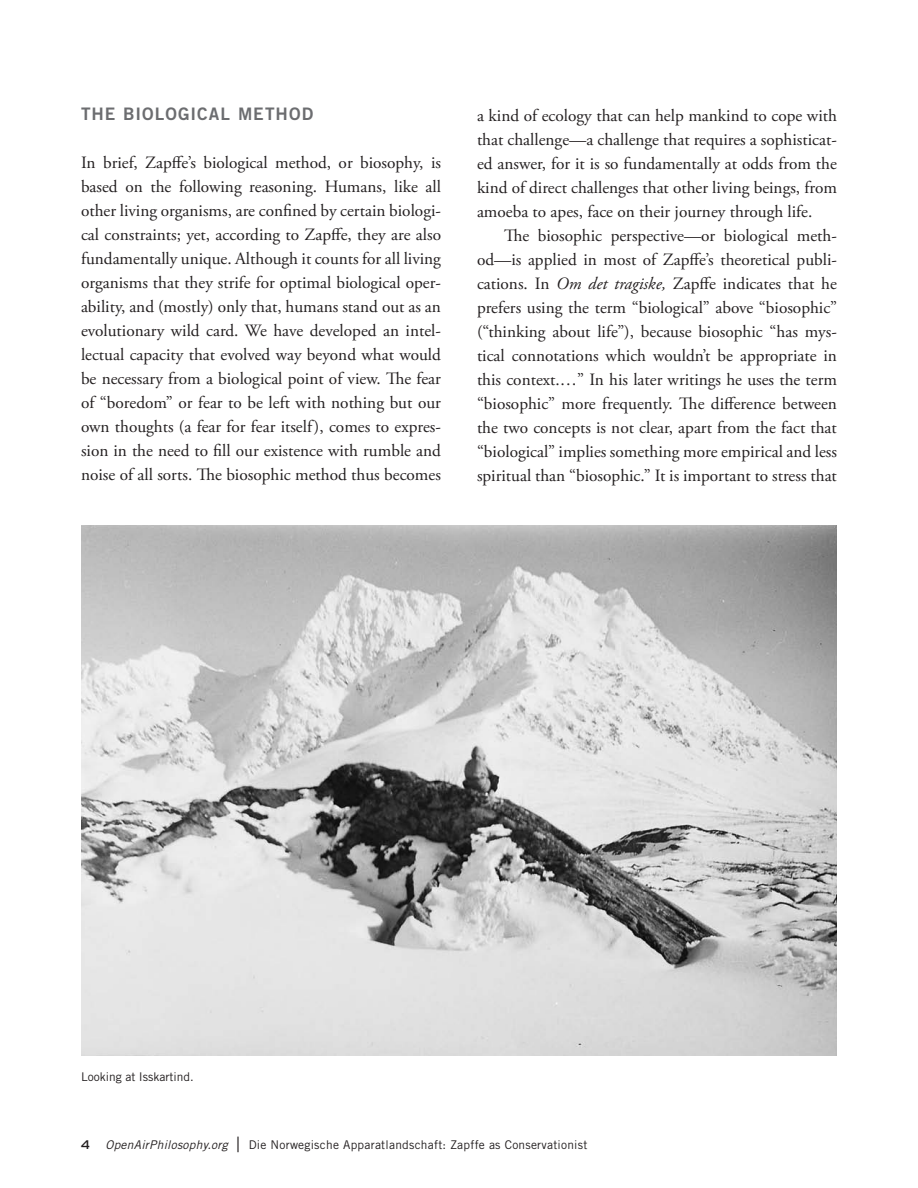
<style>
.page{position:relative;width:918px;height:1188px;background:#fff}
.page>*{position:absolute;margin:0;border:0;box-sizing:border-box;transform-origin:0 0}
.copy_1{font:17.25px/24px "Adobe Garamond Pro";color:#231f20;text-align:justify}
.copy_2{font:17.25px/24px "Adobe Garamond Pro";color:#231f20;text-align:justify}
.subhead_1{font:17.25px "Trade Gothic LT Std Bd 2";letter-spacing:.055em;color:#6c6d70}
.folio_L{font:12px "Trade Gothic LT Std";letter-spacing:.02em;color:#231f20}
.reference_caption{font:12px "Trade Gothic LT Std";color:#231f20}
.folio_L-2{font:700 expanded 12px "Trade Gothic LT Std";color:#231f20}
.s1{font-style:italic}
.s2{font-weight:300;font-size:21px}
</style>
<div class="page">
<img style="left:81px;top:525px;width:756px;height:530px">
<p class="subhead_1" style="left:81px;top:104px;width:234px">THE BIOLOGICAL METHOD</p>
<p class="copy_1" style="left:81px;top:152px;width:362px">In brief, Zapffe’s biological method, or biosophy, is based on the following reasoning. Humans, like all other living organisms, are confined by certain biologi&shy;cal constraints; yet, according to Zapffe, they are also fundamentally unique. Although it counts for all living organisms that they strife for optimal biological oper&shy;ability, and (mostly) only that, humans stand out as an evolutionary wild card. We have developed an intel&shy;lectual capacity that evolved way beyond what would be necessary from a biological point of view. The fear of “boredom” or fear to be left with nothing but our own thoughts (a fear for fear itself), comes to expres&shy;sion in the need to fill our existence with rumble and noise of all sorts. The biosophic method thus becomes</p>
<p class="copy_1" style="left:477px;top:104px;width:362px">a kind of ecology that can help mankind to cope with that challenge—a challenge that requires a sophisticat&shy;ed answer, for it is so fundamentally at odds from the kind of direct challenges that other living beings, from amoeba to apes, face on their journey through life.</p>
<p class="copy_2" style="left:477px;top:224px;width:362px;text-indent:27px">The biosophic perspective—or biological meth&shy;od—is applied in most of Zapffe’s theoretical publi&shy;cations. In <span class="s1">Om det tragiske,</span> Zapffe indicates that he prefers using the term “biological” above “biosophic” (“thinking about life”), because biosophic “has mys&shy;tical connotations which wouldn’t be appropriate in this context.…” In his later writings he uses the term “biosophic” more frequently. The difference between the two concepts is not clear, apart from the fact that “biological” implies something more empirical and less spiritual than “biosophic.” It is important to stress that</p>
<p class="reference_caption" style="left:81px;top:1069px;width:114px">Looking at Isskartind.</p>
<p class="folio_L-2" style="left:81px;top:1137px;width:10px">4</p>
<p class="folio_L" style="left:106px;top:1138px;width:483px"><span class="s1">OpenAirPhilosophy.org</span> <span class="s2">|</span> Die Norwegische Apparatlandschaft: Zapffe as Conservationist</p>
</div>
